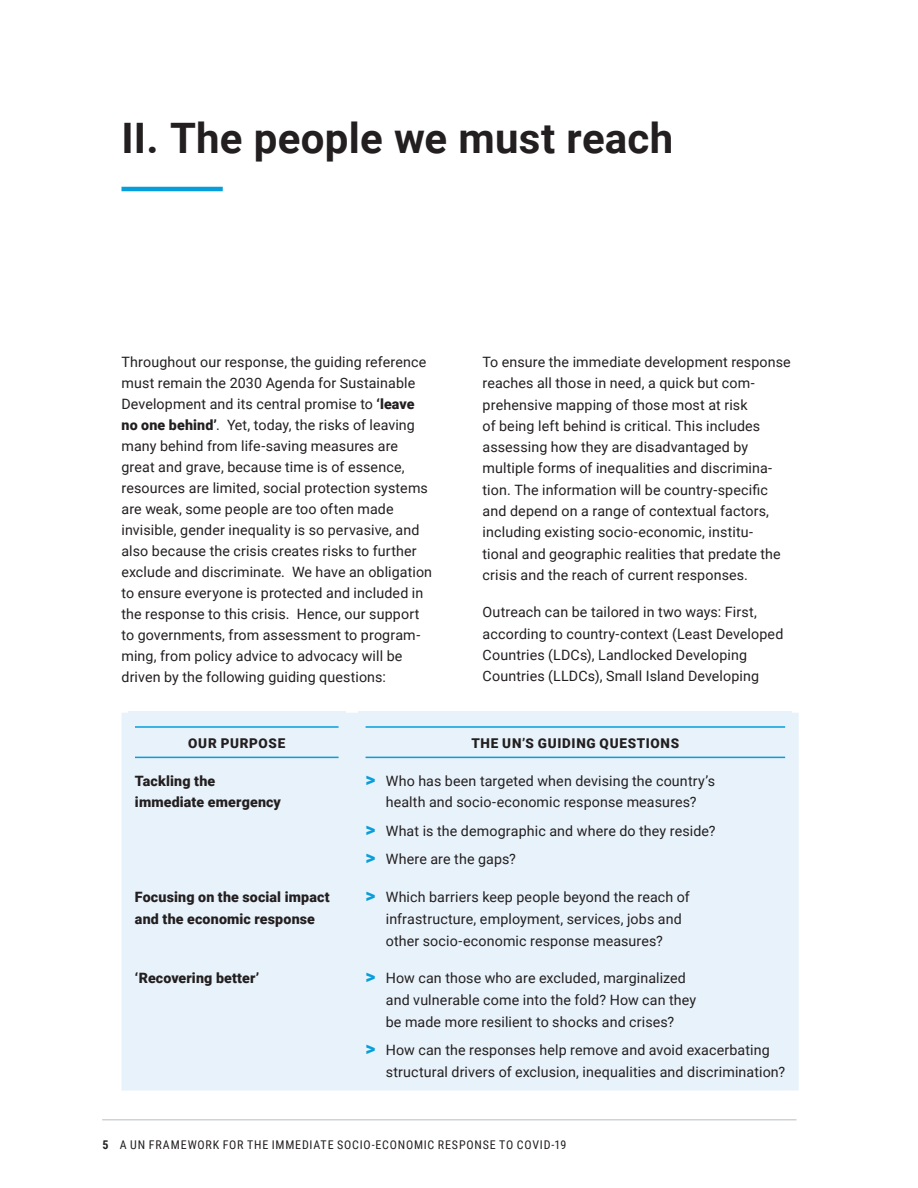
<style>
.page{position:relative;width:918px;height:1188px;background:#fff}
.page>*{position:absolute;margin:0;border:0;box-sizing:border-box;transform-origin:0 0}
.H1_span_columns{font:700 42px "Roboto";letter-spacing:.005em;color:#231f20}
.TX_ragged_column{font:14.25px/21px "Roboto";letter-spacing:.01em;color:#231f20}
.TX_ragged_column-2{font:900 14.25px/21.8px "Roboto";letter-spacing:.01em;color:#231f20}
.BOX_H1{font:900 13.5px "Roboto";letter-spacing:.05em;color:#231f20}
.t1{font:12px "Roboto Condensed";letter-spacing:.065em;color:#231f20}
.s1{font-weight:900}
.s2{font-weight:900;font-size:19.5px;color:#069edb}
.s3{font-weight:700}
</style>
<div class="page">
<hr style="left:102px;top:1119px;width:695px;height:1px;background:#d1d2d4">
<hr style="left:122px;top:187px;width:101px;height:4px;background:#069edb">
<div style="left:121px;top:713px;width:678px;height:378px;background:#e8f2fa"></div>
<div style="left:128px;top:711px;width:217px;height:54px;background:#e8f2fa"></div>
<hr style="left:135px;top:726px;width:204px;height:2px;background:#069edb">
<hr style="left:135px;top:757px;width:204px;height:1px;background:#069edb">
<div style="left:359px;top:711px;width:433px;height:54px;background:#e8f2fa"></div>
<hr style="left:366px;top:726px;width:419px;height:2px;background:#069edb">
<hr style="left:366px;top:757px;width:419px;height:1px;background:#069edb">
<p class="H1_span_columns" style="left:122px;top:109px;width:554px">II. The people we must reach</p>
<p class="TX_ragged_column" style="left:122px;top:351px;width:312px">Throughout our response, the guiding reference must remain the 2030 Agenda for Sustainable Development and its central promise to <span class="s1">‘leave no one behind’</span>. Yet, today, the risks of leaving many behind from life-saving measures are great and grave, because time is of essence, resources are limited, social protection systems are weak, some people are too often made invisible, gender inequality is so pervasive, and also because the crisis creates risks to further exclude and discriminate. We have an obligation to ensure everyone is protected and included in the response to this crisis. Hence, our support to governments, from assessment to program&shy;ming, from policy advice to advocacy will be driven by the following guiding questions:</p>
<p class="TX_ragged_column" style="left:483px;top:351px;width:310px">To ensure the immediate development response reaches all those in need, a quick but com&shy;prehensive mapping of those most at risk<br>of being left behind is critical. This includes assessing how they are disadvantaged by multiple forms of inequalities and discrimina&shy;tion. The information will be country-specific and depend on a range of contextual factors, including existing socio-economic, institu&shy;tional and geographic realities that predate the crisis and the reach of current responses.</p>
<p class="TX_ragged_column" style="left:483px;top:601px;width:302px">Outreach can be tailored in two ways: First, according to country-context (Least Developed Countries (LDCs), Landlocked Developing Countries (LLDCs), Small Island Developing</p>
<p class="BOX_H1" style="left:188px;top:734px;width:98px">OUR PURPOSE</p>
<p class="BOX_H1" style="left:472px;top:734px;width:209px">THE UN’S GUIDING QUESTIONS</p>
<p class="TX_ragged_column-2" style="left:135px;top:769px;width:148px">Tackling the immediate emergency</p>
<p class="TX_ragged_column" style="left:366px;top:769px;width:351px;line-height:21.8px;text-align:center"><span class="s2">&gt;</span> Who has been targeted when devising the country’s health and socio-economic response measures?</p>
<p class="TX_ragged_column" style="left:366px;top:820px;width:351px"><span class="s2">&gt;</span> What is the demographic and where do they reside?</p>
<p class="TX_ragged_column" style="left:366px;top:848px;width:152px"><span class="s2">&gt;</span> Where are the gaps?</p>
<p class="TX_ragged_column-2" style="left:135px;top:886px;width:196px">Focusing on the social impact and the economic response</p>
<p class="TX_ragged_column" style="left:386px;top:886px;width:306px;line-height:21.8px;text-indent:-20px"><span class="s2">&gt;</span> Which barriers keep people beyond the reach of infrastructure, employment, services, jobs and other socio-economic response measures?</p>
<p class="TX_ragged_column-2" style="left:135px;top:967px;width:126px">‘Recovering better’</p>
<p class="TX_ragged_column" style="left:386px;top:967px;width:312px;line-height:21.8px;text-indent:-20px"><span class="s2">&gt;</span> How can those who are excluded, marginalized and vulnerable come into the fold? How can they be made more resilient to shocks and crises?</p>
<p class="TX_ragged_column" style="left:386px;top:1039px;width:401px;line-height:21.8px;text-indent:-20px"><span class="s2">&gt;</span> How can the responses help remove and avoid exacerbating structural drivers of exclusion, inequalities and discrimination?</p>
<p class="t1" style="left:102px;top:1136px;width:466px"><span class="s3">5</span> A UN FRAMEWORK FOR THE IMMEDIATE SOCIO-ECONOMIC RESPONSE TO COVID-19</p>
</div>
